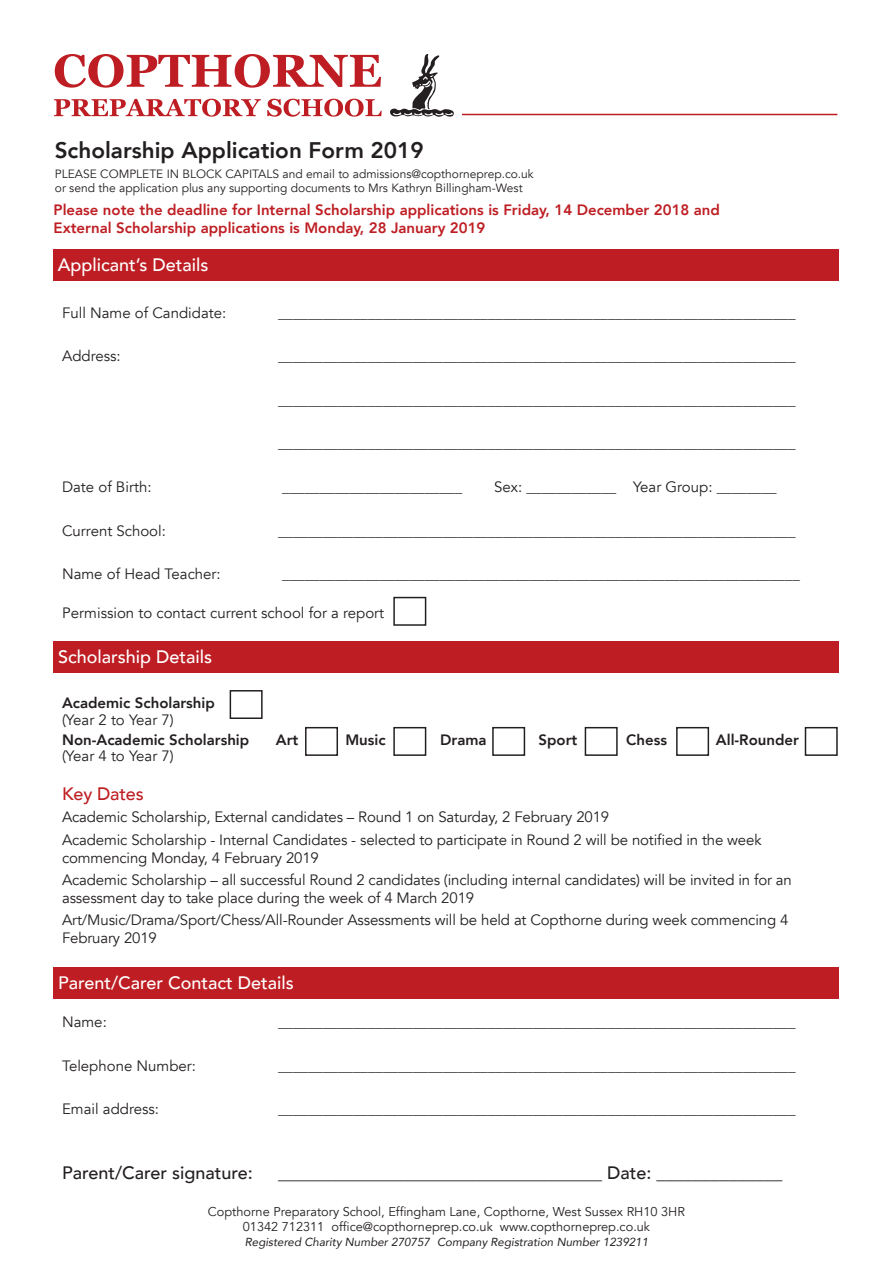
<style>
.page{position:relative;width:893px;height:1263px;background:#fff}
.page>*{position:absolute;margin:0;border:0;box-sizing:border-box;transform-origin:0 0}
.t1{font:800 22.5px "Avenir";color:#231f20}
.t2{font:500 18px "Avenir";color:#231f20}
.t3{font:500 18px "Avenir";color:#fff}
.t4{font:500 18px "Avenir";letter-spacing:-.01em;color:#be1e23}
.t5{font:15px/18px "Avenir";letter-spacing:-.01em;color:#231f20}
.t6{font:800 15px "Avenir";color:#be1e23}
.t7{font:800 15px "Avenir";color:#231f20}
.t8{font:12.75px "Avenir";color:#231f20}
.t9{font:12px "Avenir";color:#231f20}
.t10{font:italic 11.7px "Avenir";color:#231f20}
</style>
<div class="page">
<hr style="left:462px;top:114px;width:375px;height:1px;background:#be1e23">
<svg style="left:55px;top:54px;width:326px;height:34px"></svg>
<svg style="left:54px;top:99px;width:207px;height:18px"></svg>
<svg style="left:267px;top:99px;width:115px;height:18px"></svg>
<svg style="left:390px;top:54px;width:64px;height:63px"></svg>
<div style="left:54px;top:249px;width:785px;height:31px;background:#be1e23"></div>
<div style="left:54px;top:641px;width:785px;height:32px;background:#be1e23"></div>
<div style="left:54px;top:967px;width:785px;height:31px;background:#be1e23"></div>
<div style="left:230px;top:690px;width:33px;height:29px;border:1px solid #231f20"></div>
<div style="left:305px;top:727px;width:33px;height:29px;border:1px solid #231f20"></div>
<div style="left:393px;top:727px;width:33px;height:29px;border:1px solid #231f20"></div>
<div style="left:492px;top:727px;width:33px;height:29px;border:1px solid #231f20"></div>
<div style="left:676px;top:727px;width:33px;height:29px;border:1px solid #231f20"></div>
<div style="left:805px;top:727px;width:33px;height:29px;border:1px solid #231f20"></div>
<div style="left:393px;top:597px;width:33px;height:29px;border:1px solid #231f20"></div>
<div style="left:585px;top:727px;width:33px;height:29px;border:1px solid #231f20"></div>
<p class="t1" style="left:55px;top:133px;width:371px">Scholarship Application Form 2019</p>
<p class="t9" style="left:55px;top:167px;width:480px">PLEASE COMPLETE IN BLOCK CAPITALS and email to admissions@copthorneprep.co.uk</p>
<p class="t9" style="left:55px;top:180px;width:469px">or send the application plus any supporting documents to Mrs Kathryn Billingham-West</p>
<p class="t6" style="left:54px;top:198px;width:668px">Please note the deadline for Internal Scholarship applications is Friday, 14 December 2018 and</p>
<p class="t6" style="left:54px;top:216px;width:433px">External Scholarship applications is Monday, 28 January 2019</p>
<p class="t3" style="left:58px;top:249px;width:152px">Applicant’s Details</p>
<p class="t5" style="left:62px;top:304px;width:166px">Full Name of Candidate:</p>
<p class="t5" style="left:62px;top:348px;width:60px">Address:</p>
<p class="t5" style="left:62px;top:478px;width:91px">Date of Birth:</p>
<p class="t5" style="left:62px;top:522px;width:105px">Current School:</p>
<p class="t5" style="left:278px;top:304px;width:519px">_____________________________________________________________________</p>
<p class="t5" style="left:278px;top:348px;width:519px">_____________________________________________________________________</p>
<p class="t5" style="left:278px;top:391px;width:519px">_____________________________________________________________________</p>
<p class="t5" style="left:278px;top:435px;width:519px">_____________________________________________________________________</p>
<p class="t5" style="left:282px;top:478px;width:181px">________________________</p>
<p class="t5" style="left:494px;top:478px;width:284px">Sex: ____________ Year Group: ________</p>
<p class="t5" style="left:278px;top:522px;width:519px">_____________________________________________________________________</p>
<p class="t5" style="left:62px;top:565px;width:160px">Name of Head Teacher:</p>
<p class="t5" style="left:282px;top:565px;width:519px">_____________________________________________________________________</p>
<p class="t5" style="left:62px;top:604px;width:324px">Permission to contact current school for a report</p>
<p class="t3" style="left:58px;top:641px;width:156px">Scholarship Details</p>
<p class="t7" style="left:62px;top:691px;width:154px">Academic Scholarship</p>
<p class="t5" style="left:62px;top:711px;width:113px">(Year 2 to Year 7)</p>
<p class="t7" style="left:62px;top:728px;width:189px">Non-Academic Scholarship</p>
<p class="t7" style="left:276px;top:728px;width:24px">Art</p>
<p class="t7" style="left:345px;top:728px;width:42px">Music</p>
<p class="t7" style="left:440px;top:728px;width:48px">Drama</p>
<p class="t7" style="left:538px;top:728px;width:40px">Sport</p>
<p class="t7" style="left:626px;top:728px;width:42px">Chess</p>
<p class="t7" style="left:716px;top:728px;width:85px">All-Rounder</p>
<p class="t5" style="left:62px;top:747px;width:113px">(Year 4 to Year 7)</p>
<p class="t4" style="left:62px;top:778px;width:83px">Key Dates</p>
<p class="t5" style="left:62px;top:808px;width:549px">Academic Scholarship, External candidates – Round 1 on Saturday, 2 February 2019</p>
<p class="t5" style="left:62px;top:831px;width:701px">Academic Scholarship - Internal Candidates - selected to participate in Round 2 will be notified in the week commencing Monday, 4 February 2019</p>
<p class="t5" style="left:62px;top:871px;width:731px">Academic Scholarship – all successful Round 2 candidates (including internal candidates) will be invited in for an assessment day to take place during the week of 4 March 2019</p>
<p class="t5" style="left:62px;top:911px;width:728px">Art/Music/Drama/Sport/Chess/All-Rounder Assessments will be held at Copthorne during week commencing 4<br>February 2019</p>
<p class="t3" style="left:58px;top:967px;width:237px">Parent/Carer Contact Details</p>
<p class="t5" style="left:62px;top:1013px;width:46px">Name:</p>
<p class="t5" style="left:62px;top:1057px;width:135px">Telephone Number:</p>
<p class="t5" style="left:62px;top:1100px;width:98px">Email address:</p>
<p class="t5" style="left:278px;top:1013px;width:519px">_____________________________________________________________________</p>
<p class="t5" style="left:278px;top:1057px;width:519px">_____________________________________________________________________</p>
<p class="t5" style="left:278px;top:1100px;width:519px">_____________________________________________________________________</p>
<p class="t2" style="left:62px;top:1157px;width:192px">Parent/Carer signature:</p>
<p class="t2" style="left:278px;top:1157px;width:506px">____________________________________ Date: ______________</p>
<p class="t8" style="left:208px;top:1203px;width:479px">Copthorne Preparatory School, Effingham Lane, Copthorne, West Sussex RH10 3HR</p>
<p class="t8" style="left:243px;top:1219px;width:409px">01342 712311 office@copthorneprep.co.uk www.copthorneprep.co.uk</p>
<p class="t10" style="left:245px;top:1235px;width:405px">Registered Charity Number 270757 Company Registration Number 1239211</p>
</div>
